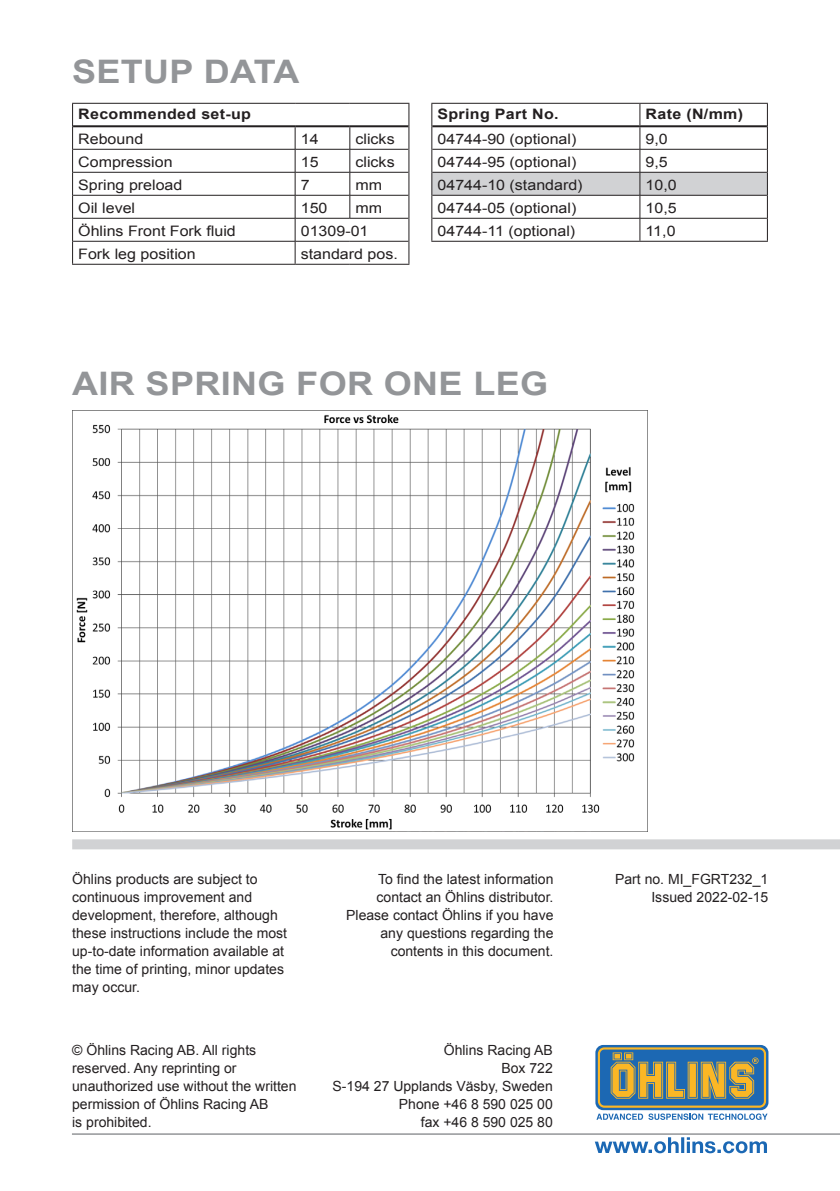
<style>
.page{position:relative;width:840px;height:1191px;background:#fff}
.page>*{position:absolute;margin:0;border:0;box-sizing:border-box;transform-origin:0 0}
.t1{font:700 32.4px "Arial";letter-spacing:.01em;color:#939598;scale:1.11 1}
.t2{font:14.4px "Arial";color:#231f20;scale:1.11 1}
.t3{font:700 14.4px "Arial";letter-spacing:.02em;color:#231f20;scale:1.11 1}
.t4{font:14px/18px "Arial";color:#231f20;text-align:right}
</style>
<div class="page">
<div style="left:72px;top:839px;width:767px;height:10px;background:#d1d2d4"></div>
<svg style="left:594px;top:1137px;width:172px;height:16px"></svg>
<hr style="left:72px;top:1133px;width:767px;height:1px;background:#939598">
<svg style="left:595px;top:1045px;width:173px;height:65px"></svg>
<svg style="left:597px;top:1047px;width:168px;height:60px;background:#778878"></svg>
<svg style="left:596px;top:1113px;width:46px;height:7px"></svg>
<svg style="left:648px;top:1113px;width:119px;height:7px"></svg>
<hr style="left:72px;top:103px;width:223px;height:1px;background:#231f20">
<hr style="left:295px;top:103px;width:54px;height:1px;background:#231f20">
<hr style="left:349px;top:103px;width:60px;height:1px;background:#231f20">
<svg style="left:72px;top:104px;width:1px;height:160px"></svg>
<svg style="left:408px;top:104px;width:1px;height:160px"></svg>
<hr style="left:72px;top:264px;width:223px;height:1px;background:#231f20">
<hr style="left:295px;top:264px;width:54px;height:1px;background:#231f20">
<hr style="left:349px;top:264px;width:60px;height:1px;background:#231f20">
<hr style="left:73px;top:125px;width:222px;height:2px;background:#231f20">
<hr style="left:295px;top:125px;width:54px;height:2px;background:#231f20">
<hr style="left:349px;top:125px;width:59px;height:2px;background:#231f20">
<hr style="left:73px;top:149px;width:222px;height:1px;background:#231f20">
<hr style="left:295px;top:149px;width:54px;height:1px;background:#231f20">
<hr style="left:349px;top:149px;width:59px;height:1px;background:#231f20">
<hr style="left:73px;top:172px;width:222px;height:1px;background:#231f20">
<hr style="left:295px;top:172px;width:54px;height:1px;background:#231f20">
<hr style="left:349px;top:172px;width:59px;height:1px;background:#231f20">
<hr style="left:73px;top:195px;width:222px;height:1px;background:#231f20">
<hr style="left:295px;top:195px;width:54px;height:1px;background:#231f20">
<hr style="left:349px;top:195px;width:59px;height:1px;background:#231f20">
<svg style="left:349px;top:127px;width:1px;height:91px"></svg>
<hr style="left:73px;top:218px;width:222px;height:1px;background:#231f20">
<hr style="left:295px;top:218px;width:54px;height:1px;background:#231f20">
<hr style="left:349px;top:218px;width:59px;height:1px;background:#231f20">
<hr style="left:73px;top:241px;width:222px;height:1px;background:#231f20">
<hr style="left:295px;top:241px;width:54px;height:1px;background:#231f20">
<svg style="left:294px;top:127px;width:1px;height:137px"></svg>
<hr style="left:349px;top:241px;width:59px;height:1px;background:#231f20">
<hr style="left:431px;top:103px;width:208px;height:1px;background:#231f20">
<hr style="left:639px;top:103px;width:128px;height:1px;background:#231f20">
<hr style="left:431px;top:241px;width:208px;height:1px;background:#231f20">
<hr style="left:639px;top:241px;width:128px;height:1px;background:#231f20">
<svg style="left:431px;top:104px;width:336px;height:137px"></svg>
<hr style="left:432px;top:125px;width:207px;height:2px;background:#231f20">
<hr style="left:639px;top:125px;width:127px;height:2px;background:#231f20">
<img style="left:72px;top:411px;width:563px;height:420px">
<h1 class="t1" style="left:72px;top:50px;width:206px">SETUP DATA</h1>
<p class="t3" style="left:78px;top:104px;width:157px">Recommended set-up</p>
<p class="t2" style="left:78px;top:129px;width:60px">Rebound</p>
<p class="t2" style="left:300px;top:129px;width:18px">14</p>
<p class="t2" style="left:355px;top:129px;width:37px">clicks</p>
<p class="t2" style="left:78px;top:152px;width:86px">Compression</p>
<p class="t2" style="left:300px;top:152px;width:18px">15</p>
<p class="t2" style="left:355px;top:152px;width:37px">clicks</p>
<p class="t2" style="left:78px;top:175px;width:95px">Spring preload</p>
<p class="t2" style="left:300px;top:175px;width:10px">7</p>
<p class="t2" style="left:355px;top:175px;width:26px">mm</p>
<p class="t2" style="left:78px;top:198px;width:53px">Oil level</p>
<p class="t2" style="left:300px;top:198px;width:26px">150</p>
<p class="t2" style="left:355px;top:198px;width:26px">mm</p>
<p class="t2" style="left:78px;top:221px;width:143px">Öhlins Front Fork fluid</p>
<p class="t2" style="left:300px;top:221px;width:62px">01309-01</p>
<p class="t2" style="left:78px;top:244px;width:107px">Fork leg position</p>
<p class="t2" style="left:300px;top:244px;width:89px">standard pos.</p>
<p class="t3" style="left:437px;top:104px;width:110px">Spring Part No.</p>
<p class="t3" style="left:645px;top:104px;width:89px">Rate (N/mm)</p>
<p class="t2" style="left:437px;top:129px;width:126px">04744-90 (optional)</p>
<p class="t2" style="left:645px;top:129px;width:22px">9,0</p>
<p class="t2" style="left:437px;top:152px;width:126px">04744-95 (optional)</p>
<p class="t2" style="left:645px;top:152px;width:22px">9,5</p>
<p class="t2" style="left:437px;top:175px;width:132px">04744-10 (standard)</p>
<p class="t2" style="left:645px;top:175px;width:30px">10,0</p>
<p class="t2" style="left:437px;top:198px;width:126px">04744-05 (optional)</p>
<p class="t2" style="left:645px;top:198px;width:30px">10,5</p>
<p class="t2" style="left:437px;top:221px;width:125px">04744-11 (optional)</p>
<p class="t2" style="left:645px;top:221px;width:28px">11,0</p>
<h1 class="t1" style="left:72px;top:362px;width:430px">AIR SPRING FOR ONE LEG</h1>
<p class="t4" style="left:72px;top:870px;width:216px;text-align:left">Öhlins products are subject to continuous improvement and development, therefore, although these instructions include the most up-to-date information available at the time of printing, minor updates may occur.</p>
<p class="t4" style="left:346px;top:870px;width:209px">To find the latest information contact an Öhlins distributor.<br>Please contact Öhlins if you have any questions regarding the contents in this document.</p>
<p class="t4" style="left:72px;top:1041px;width:226px;text-align:left">© Öhlins Racing AB. All rights reserved. Any reprinting or unauthorized use without the written permission of Öhlins Racing AB<br>is prohibited.</p>
<p class="t4" style="left:332px;top:1041px;width:221px">Öhlins Racing AB<br>Box 722<br>S-194 27 Upplands Väsby, Sweden<br>Phone +46 8 590 025 00<br>fax +46 8 590 025 80</p>
<p class="t4" style="left:614px;top:869px;width:155px">Part no. MI_FGRT232_1<br>Issued 2022-02-15</p>
</div>
